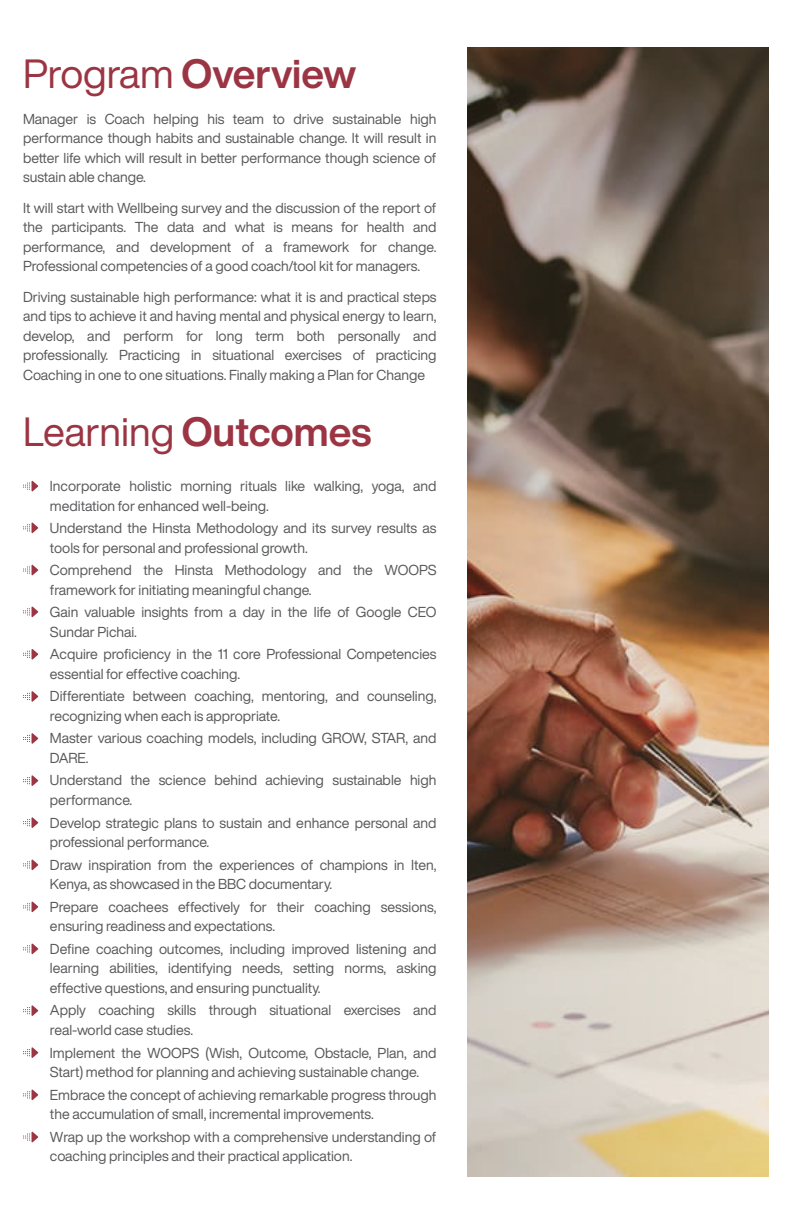
<style>
.page{position:relative;width:792px;height:1224px;background:#fff}
.page>*{position:absolute;margin:0;border:0;box-sizing:border-box;transform-origin:0 0}
.t1{font:40.1px "Helvetica Now Display";color:#9b3543}
.t2{font:700 40.1px "Helvetica Now Display";color:#9b3543}
.t3{font:14.2px/19.6px "Helvetica Now Display";color:#58595b}
.s1{font-weight:400}
.s2{font-weight:700}
</style>
<div class="page">
<svg style="left:23px;top:481px;width:15px;height:11px"></svg>
<svg style="left:23px;top:522px;width:15px;height:11px"></svg>
<svg style="left:23px;top:565px;width:15px;height:11px"></svg>
<svg style="left:23px;top:606px;width:15px;height:11px"></svg>
<svg style="left:23px;top:649px;width:15px;height:11px"></svg>
<svg style="left:23px;top:691px;width:15px;height:11px"></svg>
<svg style="left:23px;top:733px;width:15px;height:11px"></svg>
<svg style="left:23px;top:775px;width:15px;height:11px"></svg>
<svg style="left:23px;top:817px;width:15px;height:11px"></svg>
<svg style="left:23px;top:859px;width:15px;height:11px"></svg>
<svg style="left:23px;top:901px;width:15px;height:11px"></svg>
<svg style="left:23px;top:943px;width:15px;height:11px"></svg>
<svg style="left:23px;top:1005px;width:15px;height:11px"></svg>
<svg style="left:23px;top:1047px;width:15px;height:11px"></svg>
<svg style="left:23px;top:1089px;width:15px;height:11px"></svg>
<svg style="left:23px;top:1132px;width:15px;height:11px"></svg>
<img style="left:467px;top:48px;width:302px;height:1129px">
<h1 class="t2" style="left:23px;top:46px;width:335px"><span class="s1">Program</span> Overview</h1>
<p class="t3" style="left:23px;top:109px;width:415px;text-align:justify">Manager is Coach helping his team to drive sustainable high performance though habits and sustainable change. It will result in better life which will result in better performance though science of sustain able change.</p>
<p class="t3" style="left:23px;top:198px;width:415px;text-align:justify">It will start with Wellbeing survey and the discussion of the report of the participants. The data and what is means for health and performance, and development of a framework for change.<br>Professional competencies of a good coach/tool kit for managers.</p>
<p class="t3" style="left:23px;top:287px;width:415px;text-align:justify">Driving sustainable high performance: what it is and practical steps and tips to achieve it and having mental and physical energy to learn, develop, and perform for long term both personally and professionally. Practicing in situational exercises of practicing Coaching in one to one situations. Finally making a Plan for Change</p>
<h1 class="t1" style="left:23px;top:404px;width:350px">Learning <span class="s2">Outcomes</span></h1>
<p class="t3" style="left:50px;top:476px;width:388px">Incorporate holistic morning rituals like walking, yoga, and meditation for enhanced well-being.</p>
<p class="t3" style="left:50px;top:518px;width:388px">Understand the Hinsta Methodology and its survey results as tools for personal and professional growth.</p>
<p class="t3" style="left:50px;top:560px;width:388px">Comprehend the Hinsta Methodology and the WOOPS framework for initiating meaningful change.</p>
<p class="t3" style="left:50px;top:602px;width:388px">Gain valuable insights from a day in the life of Google CEO<br>Sundar Pichai.</p>
<p class="t3" style="left:50px;top:644px;width:388px">Acquire proficiency in the 11 core Professional Competencies essential for effective coaching.</p>
<p class="t3" style="left:50px;top:686px;width:388px">Differentiate between coaching, mentoring, and counseling, recognizing when each is appropriate.</p>
<p class="t3" style="left:50px;top:728px;width:388px">Master various coaching models, including GROW, STAR, and<br>DARE.</p>
<p class="t3" style="left:50px;top:771px;width:388px">Understand the science behind achieving sustainable high performance.</p>
<p class="t3" style="left:50px;top:813px;width:388px">Develop strategic plans to sustain and enhance personal and professional performance.</p>
<p class="t3" style="left:50px;top:855px;width:388px">Draw inspiration from the experiences of champions in Iten,<br>Kenya, as showcased in the BBC documentary.</p>
<p class="t3" style="left:50px;top:897px;width:388px">Prepare coachees effectively for their coaching sessions, ensuring readiness and expectations.</p>
<p class="t3" style="left:50px;top:939px;width:388px;text-align:justify">Define coaching outcomes, including improved listening and learning abilities, identifying needs, setting norms, asking effective questions, and ensuring punctuality.</p>
<p class="t3" style="left:50px;top:1001px;width:388px">Apply coaching skills through situational exercises and real-world case studies.</p>
<p class="t3" style="left:50px;top:1043px;width:388px">Implement the WOOPS (Wish, Outcome, Obstacle, Plan, and<br>Start) method for planning and achieving sustainable change.</p>
<p class="t3" style="left:50px;top:1085px;width:388px">Embrace the concept of achieving remarkable progress through the accumulation of small, incremental improvements.</p>
<p class="t3" style="left:50px;top:1127px;width:388px">Wrap up the workshop with a comprehensive understanding of coaching principles and their practical application.</p>
</div>
